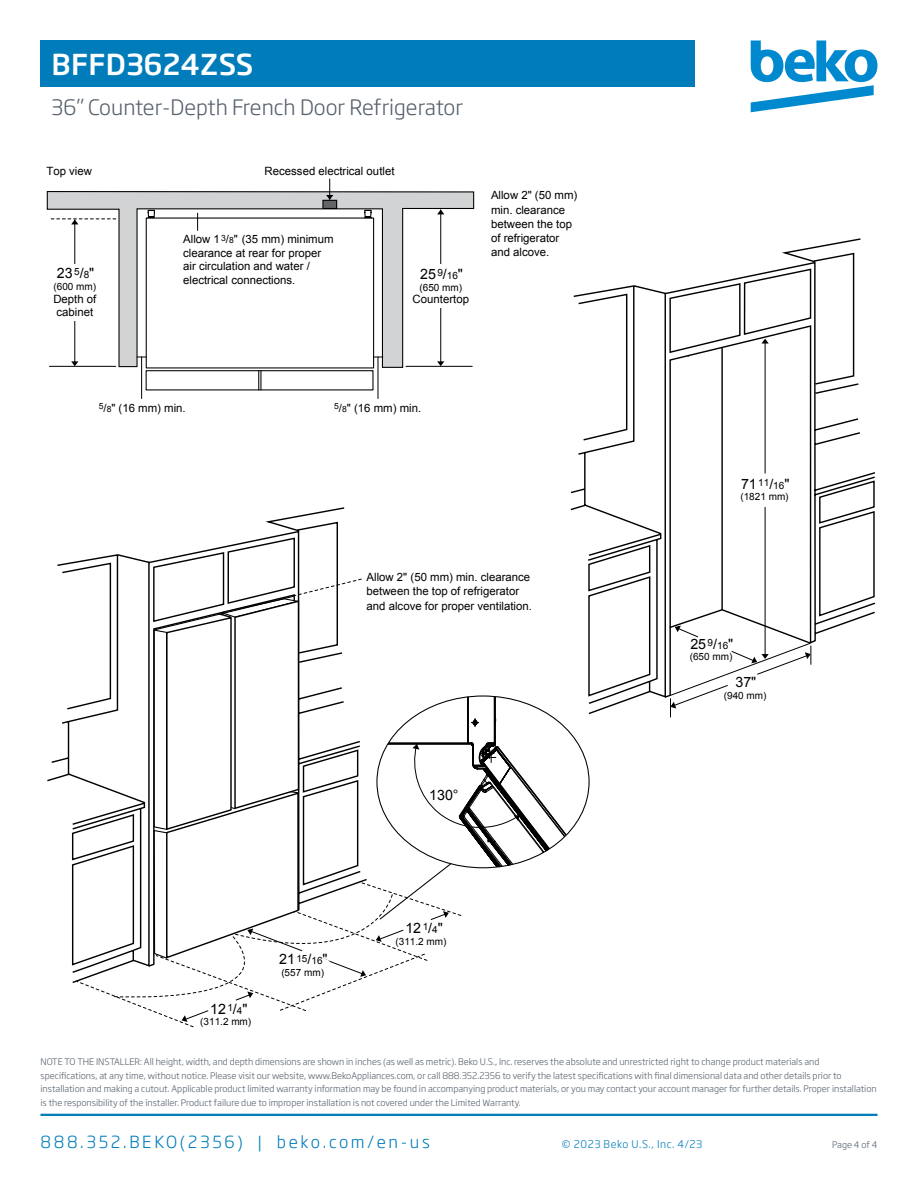
<style>
.page{position:relative;width:918px;height:1188px;background:#fff}
.page>*{position:absolute;margin:0;border:0;box-sizing:border-box;transform-origin:0 0}
.t1{font:500 28.5px "Soho Gothic Pro";letter-spacing:.005em;color:#fff}
.t2{font:300 21px "Soho Gothic Pro";color:#55606c}
.t3{font:17.4px "Arial";color:#000;scale:.92 1}
.t4{font:300 16.5px "Soho Gothic Pro";letter-spacing:.16em;color:#007cba}
.t5{font:14.25px "Arial";color:#000}
.t6{font:11.4px/14.2px "Arial";color:#000}
.t7{font:300 10.5px "Soho Gothic Pro";letter-spacing:.05em;color:#007cba}
.t8{font:10.05px "Arial";color:#000}
.t9{font:300 9px/13.5px "Soho Gothic Pro";color:#55606c}
.s1{font-size:10.05px}
.s2{font-size:8.55px}
</style>
<div class="page">
<hr style="left:40px;top:1114px;width:838px;height:2px;background:#007cba">
<svg style="left:751px;top:40px;width:126px;height:72px"></svg>
<div style="left:40px;top:40px;width:655px;height:47px;background:#007cba"></div>
<svg style="left:570px;top:238px;width:306px;height:459px"></svg>
<svg style="left:577px;top:293px;width:51px;height:149px"></svg>
<svg style="left:50px;top:537px;width:601px;height:491px"></svg>
<svg style="left:818px;top:480px;width:58px;height:137px"></svg>
<svg style="left:570px;top:487px;width:17px;height:7px"></svg>
<svg style="left:663px;top:268px;width:149px;height:449px"></svg>
<svg style="left:46px;top:191px;width:429px;height:177px"></svg>
<div style="left:323px;top:200px;width:14px;height:8px;background:#636466"></div>
<div style="left:322px;top:200px;width:15px;height:9px;border:1px solid #000"></div>
<hr style="left:49px;top:366px;width:67px;height:1px;background:#000">
<hr style="left:406px;top:366px;width:66px;height:1px;background:#000">
<div style="left:146px;top:218px;width:228px;height:150px;border:1px solid #000"></div>
<div style="left:146px;top:370px;width:228px;height:20px;border:1px solid #000"></div>
<svg style="left:49px;top:218px;width:67px;height:6px"></svg>
<svg style="left:71px;top:361px;width:7px;height:5px"></svg>
<hr style="left:75px;top:220px;width:1px;height:143px;background:#000">
<svg style="left:326px;top:179px;width:7px;height:21px"></svg>
<svg style="left:147px;top:209px;width:225px;height:21px"></svg>
<hr style="left:141px;top:357px;width:1px;height:42px;background:#000">
<div style="left:70px;top:264px;width:9px;height:57px;background:#fff"></div>
<svg style="left:437px;top:210px;width:7px;height:4px"></svg>
<svg style="left:437px;top:361px;width:7px;height:5px"></svg>
<hr style="left:440px;top:210px;width:1px;height:153px;background:#000">
<div style="left:436px;top:265px;width:9px;height:43px;background:#fff"></div>
<hr style="left:378px;top:357px;width:1px;height:42px;background:#000">
<svg style="left:258px;top:371px;width:3px;height:19px"></svg>
<h1 class="t1" style="left:51px;top:42px;width:203px">BFFD3624ZSS</h1>
<h2 class="t2" style="left:51px;top:91px;width:413px">36” Counter-Depth French Door Refrigerator</h2>
<p class="t6" style="left:46px;top:164px;width:47px">Top view</p>
<h3 class="t5" style="left:57px;top:264px;width:39px">23<sup>5</sup>/<span class="s1">8</span>"</h3>
<p class="t8" style="left:54px;top:279px;width:44px">(600 mm)</p>
<p class="t6" style="left:53px;top:293px;width:45px;line-height:12.8px">Depth of cabinet</p>
<p class="t6" style="left:265px;top:164px;width:131px">Recessed electrical outlet</p>
<p class="t6" style="left:183px;top:233px;width:152px;line-height:13.5px">Allow 1<sup>3</sup>/<span class="s2">8</span>" (35 mm) minimum clearance at rear for proper air circulation and water / electrical connections.</p>
<h3 class="t5" style="left:420px;top:265px;width:44px">25<sup>9</sup>/<span class="s1">16</span>"</h3>
<p class="t8" style="left:420px;top:281px;width:44px">(650 mm)</p>
<p class="t6" style="left:413px;top:292px;width:58px">Countertop</p>
<p class="t6" style="left:491px;top:188px;width:88px">Allow 2" (50 mm) min. clearance between the top of refrigerator and alcove.</p>
<p class="t6" style="left:99px;top:401px;width:89px"><sup>5</sup>/<span class="s2">8</span>" (16 mm) min.</p>
<p class="t6" style="left:334px;top:401px;width:89px"><sup>5</sup>/<span class="s2">8</span>" (16 mm) min.</p>
<p class="t6" style="left:367px;top:570px;width:167px">Allow 2" (50 mm) min. clearance between the top of refrigerator and alcove for proper ventilation.</p>
<h3 class="t5" style="left:210px;top:999px;width:39px">12<sup>1</sup>/<span class="s1">4</span>"</h3>
<p class="t8" style="left:200px;top:1015px;width:52px">(311.2 mm)</p>
<h3 class="t5" style="left:279px;top:950px;width:50px">21<sup>15</sup>/<span class="s1">16</span>"</h3>
<p class="t8" style="left:281px;top:966px;width:44px">(557 mm)</p>
<h3 class="t5" style="left:429px;top:786px;width:31px">130°</h3>
<h3 class="t3" style="left:487px;top:828px;width:7px">-</h3>
<h3 class="t5" style="left:405px;top:919px;width:39px">12<sup>1</sup>/<span class="s1">4</span>"</h3>
<p class="t8" style="left:396px;top:935px;width:52px">(311.2 mm)</p>
<h3 class="t5" style="left:741px;top:475px;width:50px">71<sup>11</sup>/<span class="s1">16</span>"</h3>
<p class="t8" style="left:740px;top:490px;width:50px">(1821 mm)</p>
<h3 class="t5" style="left:690px;top:635px;width:44px">25<sup>9</sup>/<span class="s1">16</span>"</h3>
<p class="t8" style="left:690px;top:650px;width:44px">(650 mm)</p>
<h3 class="t5" style="left:735px;top:673px;width:22px">37"</h3>
<p class="t8" style="left:724px;top:688px;width:44px">(940 mm)</p>
<p class="t9" style="left:40px;top:1054px;width:838px">NOTE TO THE INSTALLER: All height, width, and depth dimensions are shown in inches (as well as metric). Beko U.S., Inc. reserves the absolute and unrestricted right to change product materials and specifications, at any time, without notice. Please visit our website, www.BekoAppliances.com, or call 888.352.2356 to verify the latest specifications with final dimensional data and other details prior to installation and making a cutout. Applicable product limited warranty information may be found in accompanying product materials, or you may contact your account manager for further details. Proper installation is the responsibility of the installer. Product failure due to improper installation is not covered under the Limited Warranty.</p>
<p class="t9" style="left:832px;top:1137px;width:47px">Page 4 of 4</p>
<h3 class="t4" style="left:40px;top:1129px;width:391px">888.352.BEKO(2356) | beko.com/en-us</h3>
<p class="t7" style="left:562px;top:1135px;width:142px">© 2023 Beko U.S., Inc. 4/23</p>
</div>
